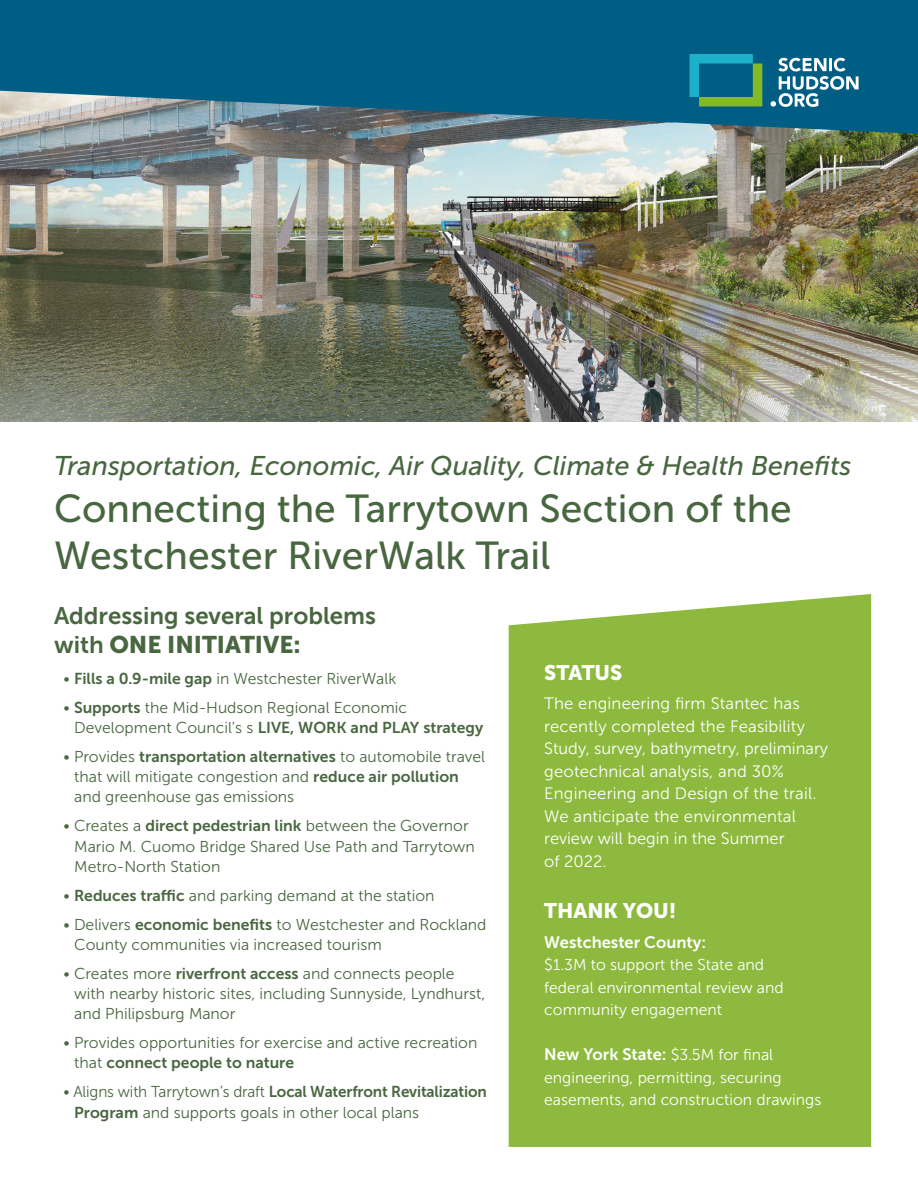
<style>
.page{position:relative;width:918px;height:1188px;background:#fff}
.page>*{position:absolute;margin:0;border:0;box-sizing:border-box;transform-origin:0 0}
.t1{font:39px/46.8px "Museo Sans 500";color:#486740}
.t2{font:italic 27px "Museo Sans 500";color:#486740}
.t3{font:24px/28.5px "Museo Sans 700";color:#486740}
.t4{font:21px "Museo Sans 900";color:#fff}
.t5{font:16.5px/22.5px "Museo Sans 300";letter-spacing:.01em;color:#fff}
.t6{font:16.5px "Museo Sans 700";color:#fff}
.List_Paragraph{font:15.75px/20.2px "Museo Sans 300";color:#486740}
.t7{font:15.75px/22.5px "Museo Sans 300";color:#fff}
.s1{font-family:"Museo Sans 900"}
.s2{font-family:"Museo Sans 700"}
.s3{font-family:"Museo Sans 300";font-size:15.75px}
</style>
<div class="page">
<img style="left:0;top:134px;width:918px;height:288px">
<svg style="left:0;top:0;width:918px;height:134px;background:#186788"></svg>
<div style="left:509px;top:594px;width:362px;height:553px;background:#8dba3e"></div>
<svg style="left:690px;top:54px;width:72px;height:52px;background:#25877f"></svg>
<svg style="left:771px;top:58px;width:88px;height:49px"></svg>
<p class="t2" style="left:54px;top:451px;width:799px">Transportation, Economic, Air Quality, Climate &amp; Health Benefits</p>
<p class="t1" style="left:54px;top:485px;width:739px">Connecting the Tarrytown Section of the<br>Westchester RiverWalk Trail</p>
<p class="t3" style="left:54px;top:602px;width:323px">Addressing several problems with <span class="s1">ONE INITIATIVE:</span></p>
<p class="List_Paragraph" style="left:63px;top:668px;width:334px">• <span class="s2">Fills a 0.9-mile gap</span> in Westchester RiverWalk</p>
<p class="List_Paragraph" style="left:74px;top:697px;width:411px;text-indent:-11px">• <span class="s2">Supports</span> the Mid-Hudson Regional Economic<br>Development Council’s s <span class="s2">LIVE, WORK and PLAY strategy</span></p>
<p class="List_Paragraph" style="left:74px;top:747px;width:412px;text-indent:-11px">• Provides <span class="s2">transportation alternatives</span> to automobile travel that will mitigate congestion and <span class="s2">reduce air pollution </span>and greenhouse gas emissions</p>
<p class="List_Paragraph" style="left:74px;top:816px;width:402px;text-indent:-11px">• Creates a <span class="s2">direct pedestrian link</span> between the Governor<br>Mario M. Cuomo Bridge Shared Use Path and Tarrytown<br>Metro-North Station</p>
<p class="List_Paragraph" style="left:63px;top:885px;width:373px">• <span class="s2">Reduces traffic</span> and parking demand at the station</p>
<p class="List_Paragraph" style="left:74px;top:914px;width:414px;text-indent:-11px">• Delivers <span class="s2">economic benefits</span> to Westchester and Rockland<br>County communities via increased tourism</p>
<p class="List_Paragraph" style="left:74px;top:963px;width:413px;text-indent:-11px">• Creates more <span class="s2">riverfront access</span> and connects people with nearby historic sites, including Sunnyside, Lyndhurst, and Philipsburg Manor</p>
<p class="List_Paragraph" style="left:74px;top:1033px;width:405px;text-indent:-11px">• Provides opportunities for exercise and active recreation that <span class="s2">connect people to nature</span></p>
<p class="List_Paragraph" style="left:74px;top:1082px;width:414px;text-indent:-11px">• Aligns with Tarrytown’s draft <span class="s2">Local Waterfront Revitalization<br>Program</span> and supports goals in other local plans</p>
<p class="t4" style="left:544px;top:661px;width:80px">STATUS</p>
<p class="t5" style="left:544px;top:692px;width:285px">The engineering firm Stantec has recently completed the Feasibility<br>Study, survey, bathymetry, preliminary geotechnical analysis, and 30%<br>Engineering and Design of the trail.<br>We anticipate the environmental review will begin in the Summer<br>of 2022.</p>
<p class="t4" style="left:544px;top:899px;width:134px">THANK YOU!</p>
<p class="t6" style="left:544px;top:933px;width:163px">Westchester County:</p>
<p class="t7" style="left:544px;top:954px;width:241px">$1.3M to support the State and federal environmental review and community engagement</p>
<p class="t6" style="left:544px;top:1045px;width:230px">New York State: <span class="s3">$3.5M for final</span></p>
<p class="t7" style="left:544px;top:1066px;width:279px">engineering, permitting, securing easements, and construction drawings</p>
</div>
